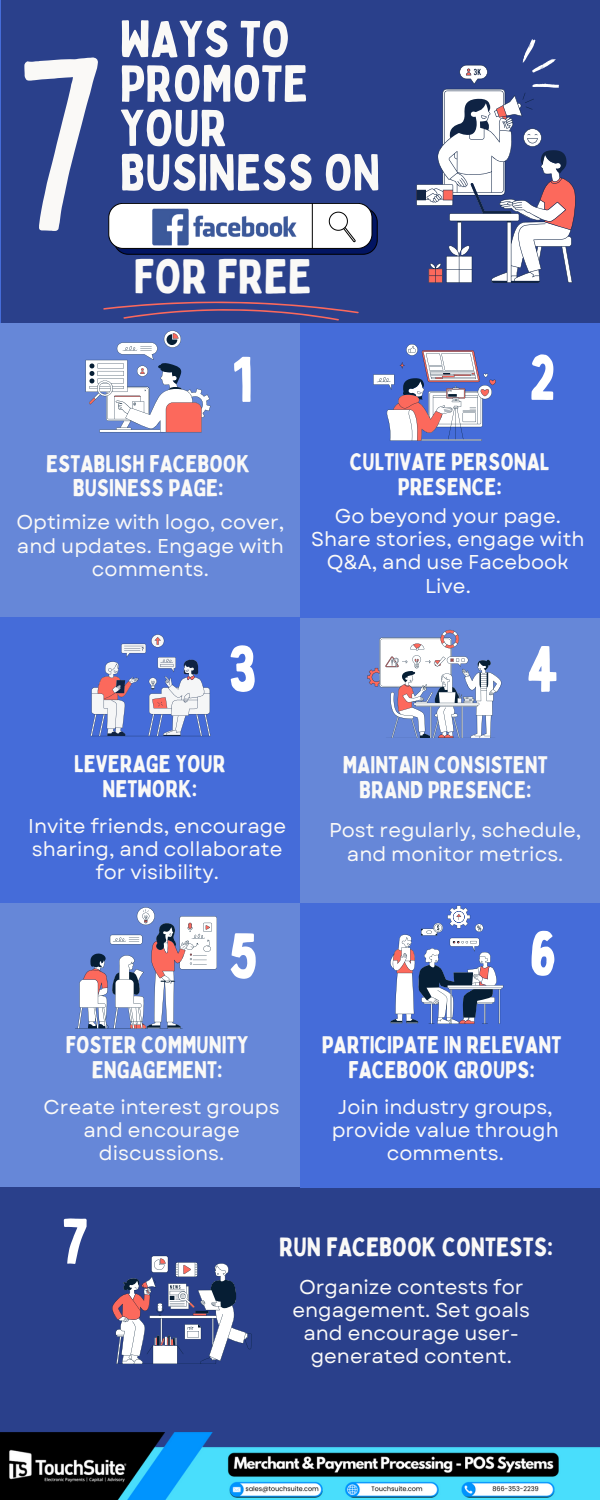
<style>
.page{position:relative;width:600px;height:1500px;background:#fff}
.page>*{position:absolute;margin:0;border:0;box-sizing:border-box;transform-origin:0 0}
.t1{font:condensed 248.1px "Bobby Jones";color:#faf9f7}
.t2{font:63.2px "Bobby Jones";color:#fff}
.t3{font:50.7px/44.5px "Bobby Jones";color:#faf9f7}
.t4{font:47.7px "Bobby Jones";color:#faf9f7}
.t5{font:26.1px "Bobby Jones";color:#faf9f7}
.t6{font:23.8px/24.8px "Bobby Jones";color:#faf9f7;text-align:center}
.t7{font:20px/23.2px "Garet";color:#faf9f7;text-align:center}
</style>
<div class="page">
<div style="left:1px;top:0;width:599px;height:323px;background:#2a408b"></div>
<div style="left:0;top:323px;width:300px;height:294px;background:#6687d8"></div>
<div style="left:0;top:617px;width:300px;height:286px;background:#456cd9"></div>
<div style="left:0;top:903px;width:300px;height:286px;background:#6687d8"></div>
<div style="left:0;top:1188px;width:600px;height:275px;background:#2a408b"></div>
<div style="left:300px;top:617px;width:300px;height:286px;background:#6687d8"></div>
<div style="left:301px;top:903px;width:299px;height:285px;background:#456cd9"></div>
<div style="left:300px;top:323px;width:300px;height:294px;background:#456cd9"></div>
<svg style="left:373px;top:344px;width:123px;height:97px"></svg>
<svg style="left:86px;top:331px;width:125px;height:101px"></svg>
<svg style="left:367px;top:630px;width:135px;height:108px"></svg>
<svg style="left:112px;top:1256px;width:140px;height:108px"></svg>
<svg style="left:390px;top:906px;width:113px;height:118px"></svg>
<svg style="left:75px;top:907px;width:142px;height:122px"></svg>
<svg style="left:416px;top:39px;width:160px;height:244px"></svg>
<svg style="left:103px;top:301px;width:256px;height:20px"></svg>
<svg style="left:90px;top:634px;width:120px;height:102px"></svg>
<svg style="left:108px;top:203px;width:270px;height:52px;background:#afb3c4"></svg>
<img style="left:150px;top:203px;width:151px;height:48px">
<img style="left:0;top:1432px;width:600px;height:68px">
<h1 class="t1" style="left:17px;top:-16px;width:90px">7</h1>
<p class="t3" style="left:120px;top:16px;width:190px">WAYS TO<br>PROMOTE<br>YOUR</p>
<p class="t3" style="left:120px;top:149px;width:262px">BUSINESS ON</p>
<p class="t4" style="left:134px;top:246px;width:179px">FOR FREE</p>
<p class="t2" style="left:232px;top:340px;width:23px">1</p>
<p class="t2" style="left:529px;top:338px;width:29px">2</p>
<h1 class="t6" style="left:46px;top:450px;width:205px">ESTABLISH FACEBOOK<br>BUSINESS PAGE:</h1>
<p class="t7" style="left:16px;top:511px;width:270px">Optimize with logo, cover, and updates. Engage with comments.</p>
<p class="t2" style="left:228px;top:629px;width:31px">3</p>
<p class="t6" style="left:74px;top:751px;width:153px">LEVERAGE YOUR<br>NETWORK:</p>
<p class="t7" style="left:28px;top:814px;width:259px">Invite friends, encourage sharing, and collaborate for visibility.</p>
<p class="t2" style="left:228px;top:916px;width:32px">5</p>
<p class="t6" style="left:66px;top:1032px;width:184px">FOSTER COMMUNITY<br>ENGAGEMENT:</p>
<h2 class="t7" style="left:44px;top:1095px;width:238px">Create interest groups and encourage discussions.</h2>
<h2 class="t6" style="left:350px;top:449px;width:201px">CULTIVATE PERSONAL<br>PRESENCE:</h2>
<p class="t7" style="left:311px;top:504px;width:275px">Go beyond your page.<br>Share stories, engage with<br>Q&amp;A, and use Facebook<br>Live.</p>
<p class="t2" style="left:526px;top:629px;width:35px">4</p>
<p class="t6" style="left:343px;top:752px;width:206px">MAINTAIN CONSISTENT<br>BRAND PRESENCE:</p>
<h2 class="t7" style="left:329px;top:819px;width:254px">Post regularly, schedule, and monitor metrics.</h2>
<p class="t2" style="left:529px;top:913px;width:29px">6</p>
<p class="t6" style="left:322px;top:1032px;width:241px">PARTICIPATE IN RELEVANT<br>FACEBOOK GROUPS:</p>
<p class="t7" style="left:332px;top:1095px;width:229px">Join industry groups, provide value through comments.</p>
<h2 class="t2" style="left:62px;top:1201px;width:27px">7</h2>
<p class="t5" style="left:279px;top:1230px;width:275px">RUN FACEBOOK CONTESTS:</p>
<p class="t7" style="left:292px;top:1275px;width:239px">Organize contests for engagement. Set goals and encourage user&shy;generated content.</p>
</div>
